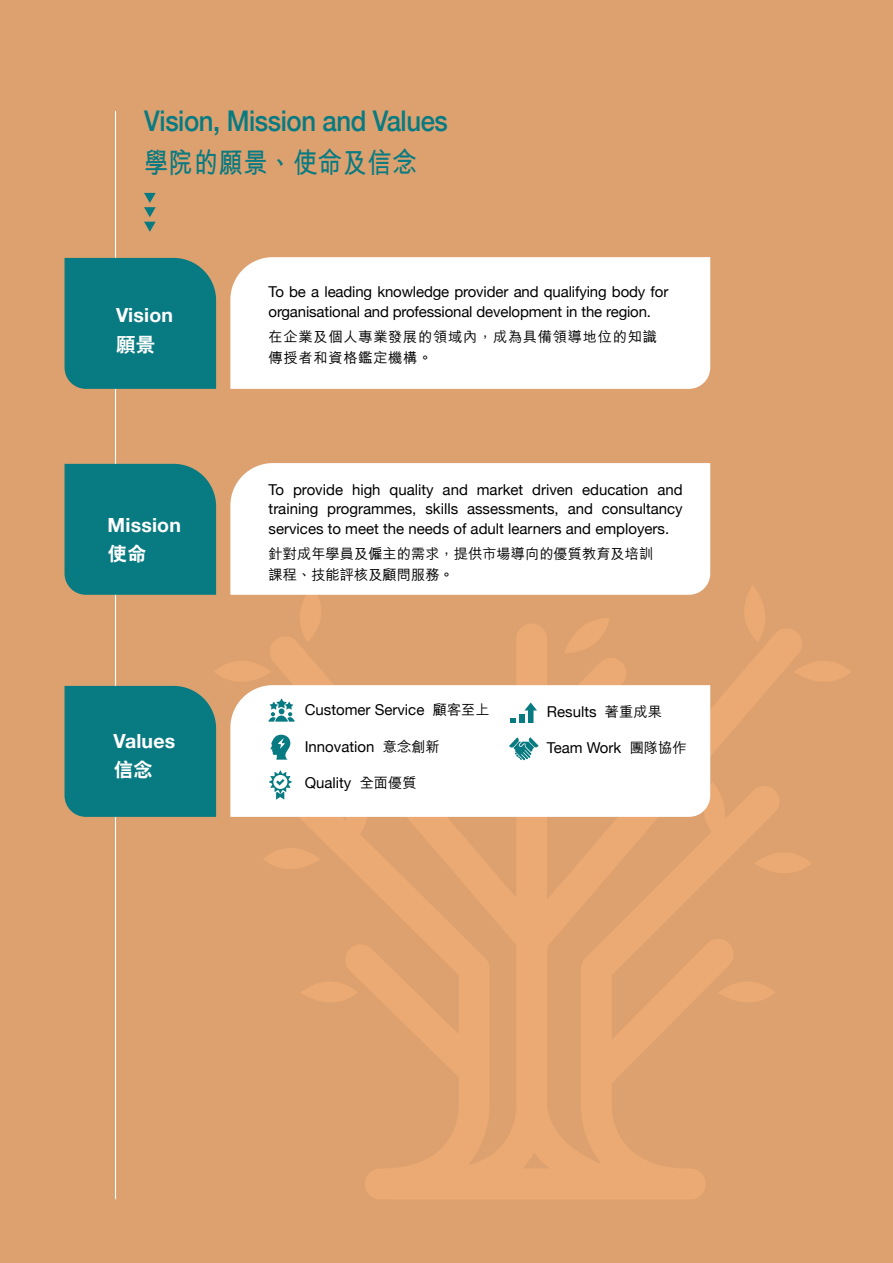
<style>
.page{position:relative;width:893px;height:1263px;background:#dda16f}
.page>*{position:absolute;margin:0;border:0;box-sizing:border-box;transform-origin:0 0}
.t1{font:500 28.5px "Helvetica Neue";letter-spacing:-.015em;color:#087a81;scale:.9 1}
.t2{font:700 28.5px "M Hei HK";letter-spacing:.025em;color:#087a81;scale:.85 1}
.t3{font:700 19.5px "Helvetica Neue";letter-spacing:.01em;color:#fff}
.t4{font:800 19.5px "C Hei 2 HK";color:#fff}
.t5{font:15px/19.5px "Helvetica Neue";letter-spacing:-.01em;color:#000;text-align:justify}
.t6{font:500 14.25px/21px "M Hei HK";color:#000}
.t7{font:500 14.25px/21px "M Hei HK";letter-spacing:.05em;color:#000}
.s1{font-family:"M Hei HK";font-weight:500;font-size:14.25px}
</style>
<div class="page">
<svg style="left:299px;top:624px;width:503px;height:575px"></svg>
<svg style="left:794px;top:647px;width:57px;height:47px"></svg>
<svg style="left:754px;top:838px;width:57px;height:48px"></svg>
<svg style="left:731px;top:585px;width:47px;height:57px"></svg>
<svg style="left:264px;top:834px;width:57px;height:47px"></svg>
<svg style="left:300px;top:967px;width:58px;height:48px"></svg>
<svg style="left:718px;top:967px;width:57px;height:48px"></svg>
<svg style="left:452px;top:681px;width:46px;height:4px"></svg>
<svg style="left:564px;top:618px;width:46px;height:35px"></svg>
<hr style="left:115px;top:111px;width:1px;height:1088px;background:#fff">
<div style="left:230px;top:257px;width:480px;height:132px;background:#fff"></div>
<div style="left:265px;top:463px;width:445px;height:132px;background:#fff"></div>
<div style="left:335px;top:685px;width:375px;height:132px;background:#fff"></div>
<svg style="left:510px;top:719px;width:6px;height:4px"></svg>
<div style="left:519px;top:714px;width:5px;height:9px;background:#087a81"></div>
<svg style="left:524px;top:702px;width:13px;height:21px"></svg>
<svg style="left:509px;top:737px;width:30px;height:23px"></svg>
<div style="left:65px;top:258px;width:151px;height:131px;background:#087a81"></div>
<svg style="left:65px;top:464px;width:270px;height:353px"></svg>
<svg style="left:144px;top:193px;width:12px;height:39px"></svg>
<h1 class="t1" style="left:144px;top:104px;width:339px">Vision, Mission and Values</h1>
<h1 class="t2" style="left:144px;top:142px;width:322px">學院的願景、使命及信念</h1>
<h2 class="t3" style="left:116px;top:303px;width:58px">Vision</h2>
<h2 class="t4" style="left:116px;top:331px;width:41px">願景</h2>
<h2 class="t3" style="left:108px;top:513px;width:75px">Mission</h2>
<h2 class="t4" style="left:108px;top:541px;width:41px">使命</h2>
<h2 class="t3" style="left:114px;top:729px;width:63px">Values</h2>
<h2 class="t4" style="left:114px;top:757px;width:41px">信念</h2>
<p class="t5" style="left:269px;top:282px;width:401px">To be a leading knowledge provider and qualifying body for organisational and professional development in the region.</p>
<p class="t7" style="left:269px;top:325px;width:390px">在企業及個人專業發展的領域內，成為具備領導地位的知識傳授者和資格鑑定機構。</p>
<p class="t5" style="left:269px;top:480px;width:416px">To provide high quality and market driven education and training programmes, skills assessments, and consultancy services to meet the needs of adult learners and employers.</p>
<p class="t6" style="left:269px;top:542px;width:386px">針對成年學員及僱主的需求，提供市場導向的優質教育及培訓課程、技能評核及顧問服務。</p>
<p class="t5" style="left:305px;top:700px;width:187px">Customer Service <span class="s1">顧客至上</span></p>
<p class="t5" style="left:305px;top:736px;width:137px">Innovation <span class="s1">意念創新</span></p>
<p class="t5" style="left:305px;top:773px;width:114px">Quality <span class="s1">全面優質</span></p>
<p class="t5" style="left:547px;top:701px;width:117px">Results <span class="s1">著重成果</span></p>
<p class="t5" style="left:547px;top:738px;width:141px">Team Work <span class="s1">團隊協作</span></p>
</div>
